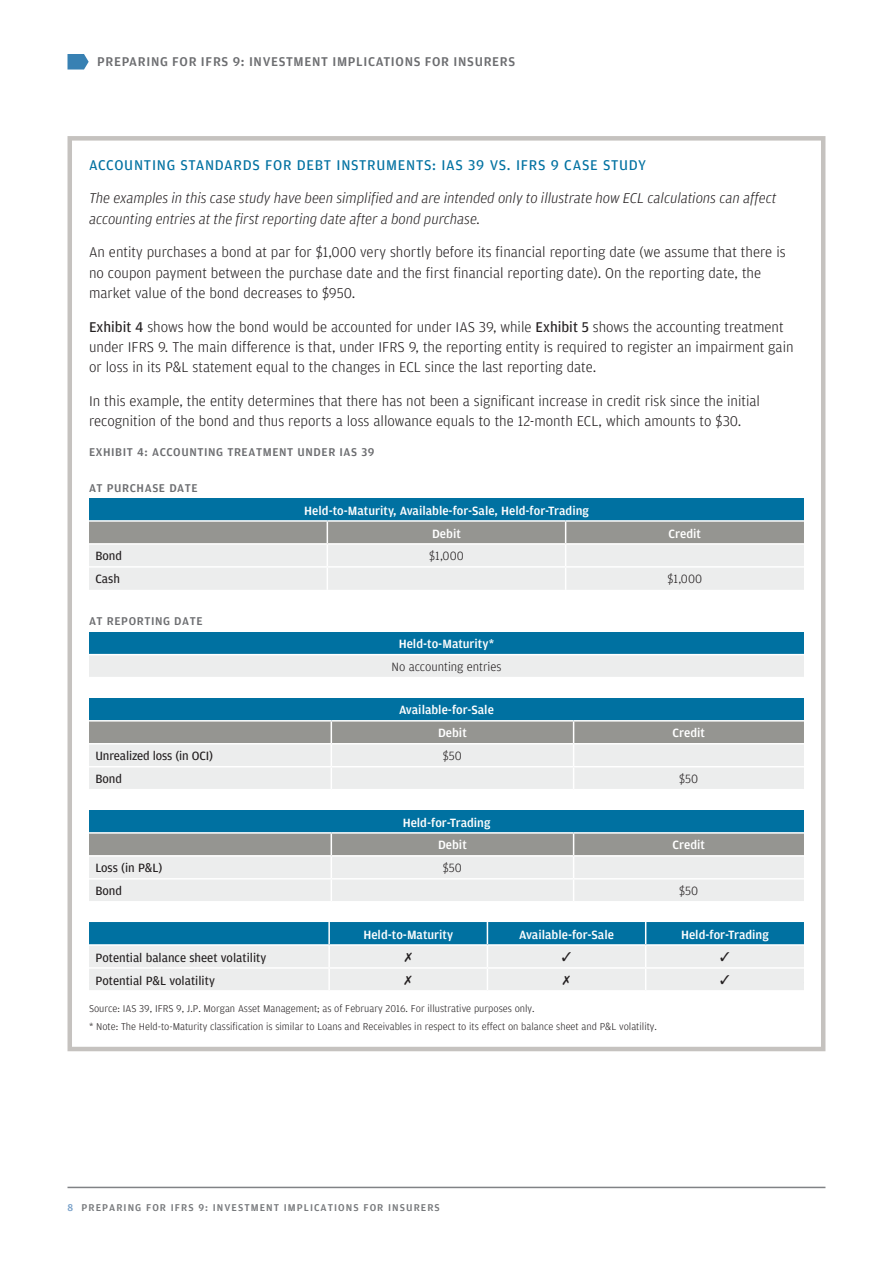
<style>
.page{position:relative;width:893px;height:1263px;background:#fff}
.page>*{position:absolute;margin:0;border:0;box-sizing:border-box;transform-origin:0 0}
.t1{font:300 15px/20.2px "Amplitude";color:#231f20}
.t2{font:italic 300 15px/20.2px "Amplitude";color:#231f20}
.t3{font:15px "Amplitude";letter-spacing:.05em;color:#0071a1}
.t4{font:500 13.5px "Amplitude";letter-spacing:.05em;color:#6c6d70}
.t5{font:500 12.75px/23px "Amplitude";color:#fff}
.t6{font:12.75px "Amplitude";color:#231f20}
.t7{font:300 12.75px/23px "Amplitude";color:#231f20;text-align:center}
.t8{font:500 12px "Amplitude";letter-spacing:.05em;color:#6c6d70}
.t9{font:300 10.5px/18px "Amplitude";color:#231f20}
.t10{font:500 10.5px "Amplitude";letter-spacing:.1em;color:#76787b}
.s1{font-weight:400}
.s2{font-weight:500;color:#fff}
.s3{color:#7ba2ca}
</style>
<div class="page">
<hr style="left:68px;top:1187px;width:757px;height:1px;background:#808285">
<svg style="left:68px;top:54px;width:21px;height:16px"></svg>
<div style="left:89px;top:498px;width:715px;height:23px;background:#0071a1"></div>
<hr style="left:89px;top:520px;width:238px;height:2px;background:#fff">
<hr style="left:327px;top:520px;width:239px;height:2px;background:#fff">
<hr style="left:566px;top:520px;width:238px;height:2px;background:#fff">
<svg style="left:89px;top:521px;width:715px;height:69px;background:#d2d2d1"></svg>
<div style="left:89px;top:632px;width:715px;height:23px;background:#0071a1"></div>
<div style="left:89px;top:655px;width:715px;height:23px;background:#eceded"></div>
<hr style="left:89px;top:654px;width:715px;height:1px;background:#fff">
<hr style="left:89px;top:677px;width:715px;height:1px;background:#fff">
<div style="left:89px;top:698px;width:715px;height:23px;background:#0071a1"></div>
<hr style="left:89px;top:720px;width:242px;height:1px;background:#fff">
<hr style="left:331px;top:720px;width:243px;height:1px;background:#fff">
<hr style="left:574px;top:720px;width:230px;height:1px;background:#fff">
<svg style="left:89px;top:721px;width:715px;height:68px;background:#d1d2d1"></svg>
<div style="left:89px;top:810px;width:715px;height:23px;background:#0071a1"></div>
<hr style="left:89px;top:832px;width:242px;height:2px;background:#fff">
<hr style="left:331px;top:832px;width:243px;height:2px;background:#fff">
<hr style="left:574px;top:832px;width:230px;height:2px;background:#fff">
<svg style="left:89px;top:833px;width:715px;height:68px;background:#d1d2d1"></svg>
<div style="left:68px;top:136px;width:757px;height:915px;border:4px solid #c5c2bf"></div>
<svg style="left:89px;top:922px;width:715px;height:68px;background:#a0c5d5"></svg>
<p class="t4" style="left:97px;top:53px;width:420px">PREPARING FOR IFRS 9: INVESTMENT IMPLICATIONS FOR INSURERS</p>
<p class="t3" style="left:89px;top:155px;width:559px">ACCOUNTING STANDARDS FOR DEBT INSTRUMENTS: IAS 39 VS. IFRS 9 CASE STUDY</p>
<p class="t2" style="left:89px;top:189px;width:689px">The examples in this case study have been simplified and are intended only to illustrate how ECL calculations can affect accounting entries at the first reporting date after a bond purchase.</p>
<p class="t1" style="left:89px;top:242px;width:698px">An entity purchases a bond at par for $1,000 very shortly before its financial reporting date (we assume that there is no coupon payment between the purchase date and the first financial reporting date). On the reporting date, the market value of the bond decreases to $950.</p>
<p class="t1" style="left:89px;top:316px;width:706px"><span class="s1">Exhibit 4</span> shows how the bond would be accounted for under IAS 39, while <span class="s1">Exhibit 5</span> shows the accounting treatment under IFRS 9. The main difference is that, under IFRS 9, the reporting entity is required to register an impairment gain or loss in its P&amp;L statement equal to the changes in ECL since the last reporting date.</p>
<p class="t1" style="left:89px;top:390px;width:673px">In this example, the entity determines that there has not been a significant increase in credit risk since the initial recognition of the bond and thus reports a loss allowance equals to the 12-month ECL, which amounts to $30.</p>
<p class="t8" style="left:89px;top:445px;width:287px">EXHIBIT 4: ACCOUNTING TREATMENT UNDER IAS 39</p>
<p class="t8" style="left:89px;top:480px;width:110px">AT PURCHASE DATE</p>
<p class="t5" style="left:304px;top:498px;width:286px;text-align:center">Held-to-Maturity, Available-for-Sale, Held-for-Trading<br>Debit</p>
<p class="t5" style="left:669px;top:521px;width:34px">Credit</p>
<p class="t6" style="left:95px;top:548px;width:28px">Bond</p>
<p class="t7" style="left:429px;top:544px;width:36px">$1,000</p>
<p class="t6" style="left:95px;top:571px;width:26px">Cash</p>
<p class="t7" style="left:668px;top:567px;width:36px">$1,000</p>
<p class="t8" style="left:89px;top:614px;width:115px">AT REPORTING DATE</p>
<p class="t7" style="left:391px;top:632px;width:112px"><span class="s2">Held-to-Maturity*<br></span>No accounting entries</p>
<p class="t5" style="left:438px;top:698px;width:57px;text-indent:-39px">Available-for-Sale<br>Debit</p>
<p class="t5" style="left:673px;top:721px;width:34px">Credit</p>
<p class="t6" style="left:95px;top:748px;width:119px">Unrealized loss (in OCI)</p>
<p class="t7" style="left:443px;top:744px;width:21px">$50</p>
<p class="t6" style="left:95px;top:771px;width:28px">Bond</p>
<p class="t7" style="left:679px;top:767px;width:21px">$50</p>
<p class="t5" style="left:438px;top:810px;width:54px;text-indent:-35px">Held-for-Trading<br>Debit</p>
<p class="t5" style="left:673px;top:833px;width:34px">Credit</p>
<p class="t6" style="left:95px;top:860px;width:69px">Loss (in P&amp;L)</p>
<p class="t7" style="left:443px;top:856px;width:21px">$50</p>
<p class="t6" style="left:95px;top:883px;width:28px">Bond</p>
<p class="t7" style="left:679px;top:879px;width:21px">$50</p>
<p class="t5" style="left:363px;top:922px;width:91px">Held-to-Maturity</p>
<p class="t5" style="left:519px;top:922px;width:96px">Available-for-Sale</p>
<p class="t5" style="left:681px;top:922px;width:89px">Held-for-Trading</p>
<p class="t6" style="left:95px;top:949px;width:173px">Potential balance sheet volatility</p>
<p class="t6" style="left:95px;top:972px;width:121px">Potential P&amp;L volatility</p>
<p class="t9" style="left:89px;top:999px;width:569px">Source: IAS 39, IFRS 9, J.P. Morgan Asset Management; as of February 2016. For illustrative purposes only.<br>* Note: The Held-to-Maturity classification is similar to Loans and Receivables in respect to its effect on balance sheet and P&amp;L volatility.</p>
<p class="t10" style="left:68px;top:1201px;width:374px"><span class="s3">8</span> PREPARING FOR IFRS 9: INVESTMENT IMPLICATIONS FOR INSURERS</p>
</div>
